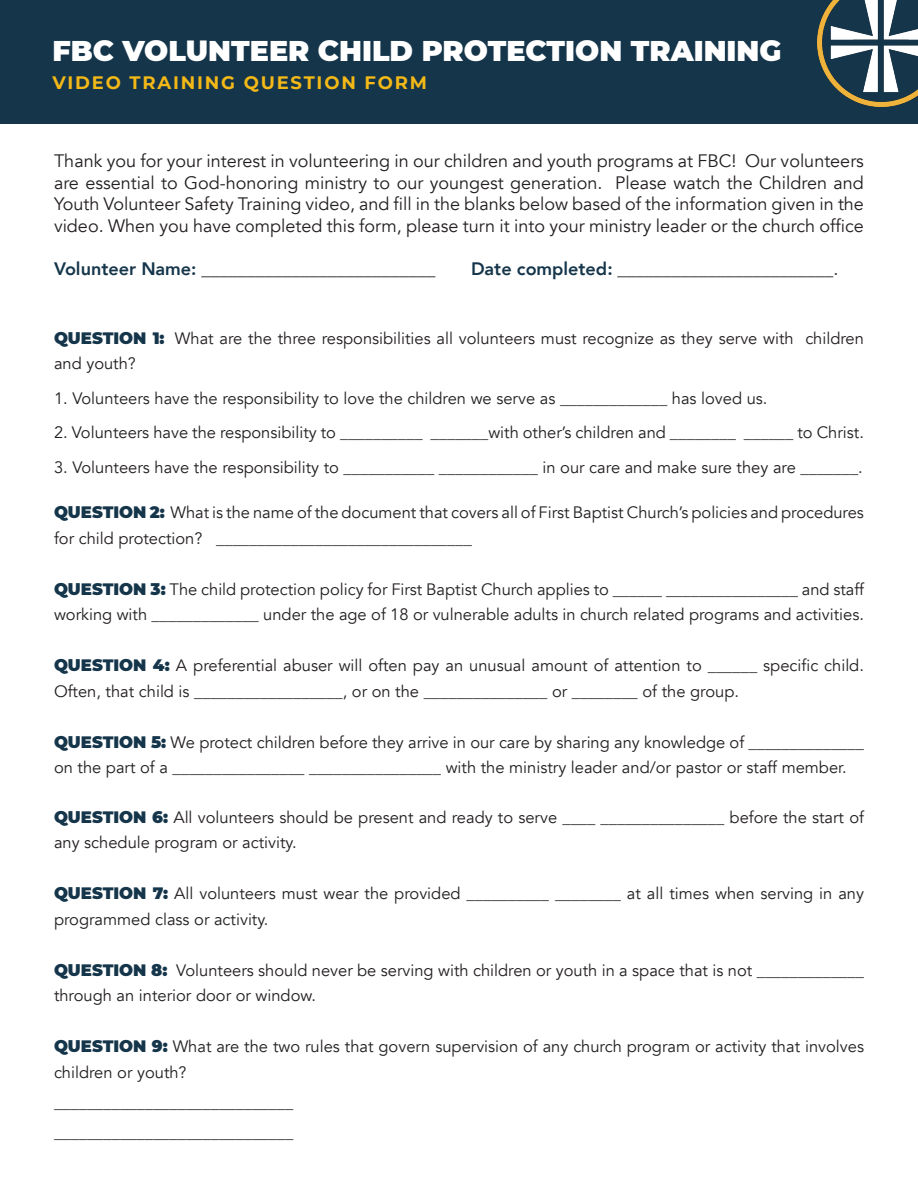
<style>
.page{position:relative;width:918px;height:1188px;background:#fff}
.page>*{position:absolute;margin:0;border:0;box-sizing:border-box;transform-origin:0 0}
.t1{font:900 28.5px "Montserrat";color:#fff}
.t2{font:18px/21.6px "Avenir";color:#231f20;text-align:justify}
.t3{font:700 18px "Montserrat";letter-spacing:.1em;color:#f4b917}
.t4{font:16.5px/25.5px "Avenir";color:#231f20}
.s1{font-weight:800;color:#15354a}
.s2{font-family:"Montserrat";font-weight:900;color:#15354a}
</style>
<div class="page">
<div style="left:0;top:0;width:918px;height:123px;background:#15354a"></div>
<img style="left:817px;top:0;width:101px;height:106px">
<p class="t1" style="left:52px;top:29px;width:730px">FBC VOLUNTEER CHILD PROTECTION TRAINING</p>
<p class="t3" style="left:52px;top:70px;width:376px">VIDEO TRAINING QUESTION FORM</p>
<p class="t2" style="left:54px;top:150px;width:811px">Thank you for your interest in volunteering in our children and youth programs at FBC! Our volunteers are essential to God-honoring ministry to our youngest generation. Please watch the Children and Youth Volunteer Safety Training video, and fill in the blanks below based of the information given in the video. When you have completed this form, please turn it into your ministry leader or the church office</p>
<p class="t2" style="left:54px;top:258px;width:383px"><span class="s1">Volunteer Name:</span> __________________________</p>
<p class="t2" style="left:471px;top:258px;width:369px"><span class="s1">Date completed:</span> ________________________.</p>
<p class="t4" style="left:54px;top:326px;width:812px"><span class="s2">QUESTION 1:</span> What are the three responsibilities all volunteers must recognize as they serve with children and youth?</p>
<p class="t4" style="left:54px;top:386px;width:715px">1. Volunteers have the responsibility to love the children we serve as _____________ has loved us.</p>
<p class="t4" style="left:54px;top:420px;width:812px">2. Volunteers have the responsibility to __________ _______with other’s children and ________ ______ to Christ.</p>
<p class="t4" style="left:54px;top:455px;width:810px">3. Volunteers have the responsibility to ___________ ____________ in our care and make sure they are _______.</p>
<p class="t4" style="left:54px;top:500px;width:812px"><span class="s2">QUESTION 2:</span> What is the name of the document that covers all of First Baptist Church’s policies and procedures for child protection? _______________________________</p>
<p class="t4" style="left:54px;top:576px;width:812px"><span class="s2">QUESTION 3:</span> The child protection policy for First Baptist Church applies to ______ ________________ and staff working with _____________ under the age of 18 or vulnerable adults in church related programs and activities.</p>
<p class="t4" style="left:54px;top:653px;width:812px"><span class="s2">QUESTION 4:</span> A preferential abuser will often pay an unusual amount of attention to ______ specific child.<br>Often, that child is __________________, or on the _______________ or ________ of the group.</p>
<p class="t4" style="left:54px;top:729px;width:812px"><span class="s2">QUESTION 5:</span> We protect children before they arrive in our care by sharing any knowledge of ______________ on the part of a ________________ ________________ with the ministry leader and/or pastor or staff member.</p>
<p class="t4" style="left:54px;top:804px;width:812px"><span class="s2">QUESTION 6:</span> All volunteers should be present and ready to serve ____ _______________ before the start of any schedule program or activity.</p>
<p class="t4" style="left:54px;top:881px;width:812px"><span class="s2">QUESTION 7:</span> All volunteers must wear the provided __________ ________ at all times when serving in any programmed class or activity.</p>
<p class="t4" style="left:54px;top:957px;width:812px"><span class="s2">QUESTION 8:</span> Volunteers should never be serving with children or youth in a space that is not _____________ through an interior door or window.</p>
<p class="t4" style="left:54px;top:1034px;width:812px"><span class="s2">QUESTION 9:</span> What are the two rules that govern supervision of any church program or activity that involves children or youth?</p>
<p class="t4" style="left:54px;top:1089px;width:241px">_____________________________</p>
<p class="t4" style="left:54px;top:1119px;width:241px">_____________________________</p>
</div>
